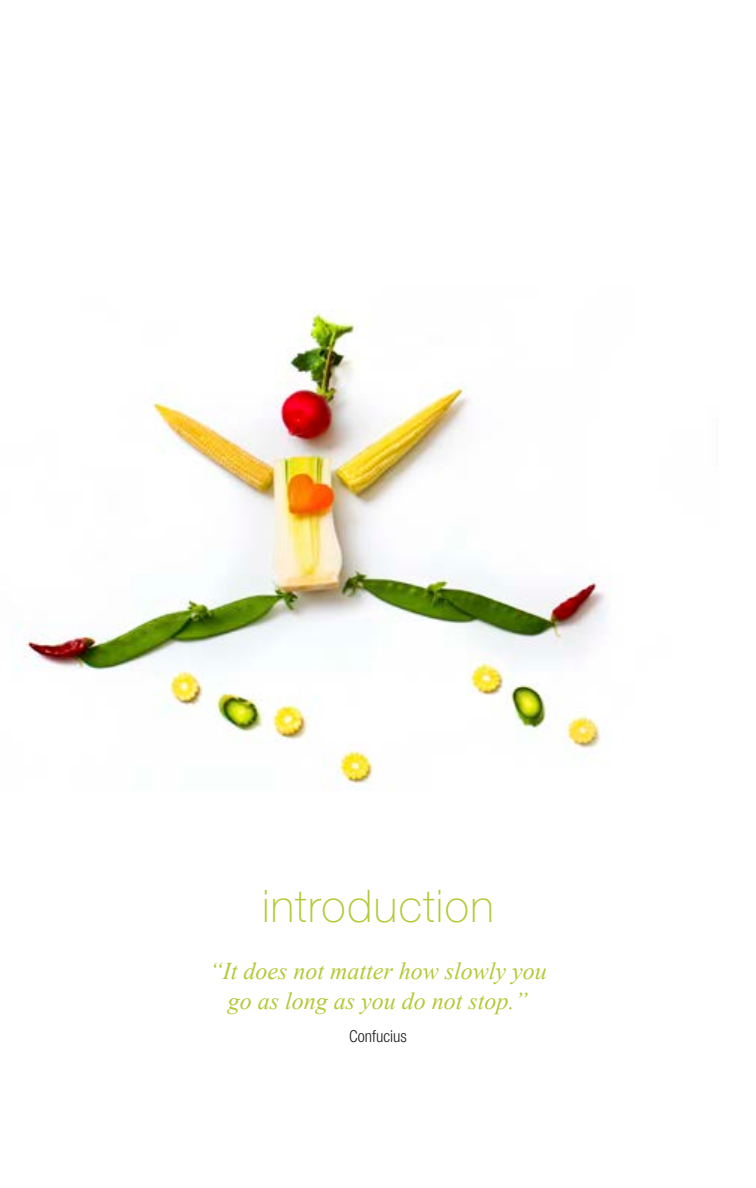
<style>
.page{position:relative;width:756px;height:1188px;background:#fff}
.page>*{position:absolute;margin:0;border:0;box-sizing:border-box;transform-origin:0 0}
.t1{font:100 45px "Helvetica Neue LT Std";letter-spacing:.03em;color:#b3c934}
.t2{font:italic 24px/30px "Times New Roman";color:#b3c934;text-align:center}
.t3{font:300 condensed 16.5px "Helvetica Neue LT Std";color:#231f20}
</style>
<div class="page">
<img style="left:16px;top:310px;width:594px;height:481px">
<h1 class="t1" style="left:262px;top:880px;width:233px">introduction</h1>
<p class="t2" style="left:209px;top:955px;width:339px">“It does not matter how slowly you go as long as you do not stop.”</p>
<p class="t3" style="left:349px;top:1027px;width:59px">Confucius</p>
</div>
